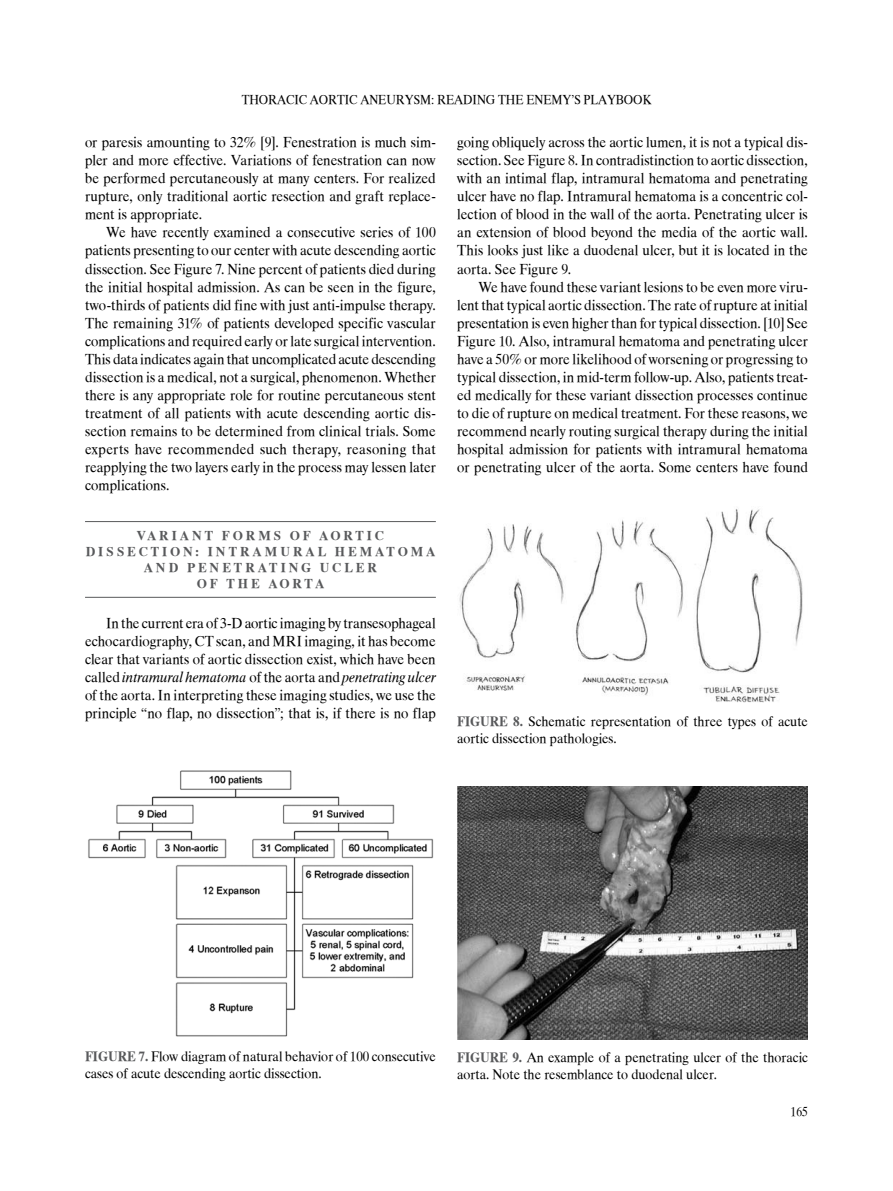
<style>
.page{position:relative;width:893px;height:1191px;background:#fff}
.page>*{position:absolute;margin:0;border:0;box-sizing:border-box;transform-origin:0 0}
.t1{font:15px/18px "UB Times";color:#000;text-align:justify;scale:.95 1}
.t2{font:15px "UB Times Italic";letter-spacing:.01em;color:#000;scale:.95 1}
.t3{font:14.25px/17.1px "UB Times";color:#000;scale:.95 1}
.t4{font:14.25px "UB Times Bold";color:#58595b;scale:.95 1}
.t5{font:13.5px "UB Times Bold";letter-spacing:.235em;color:#58595b}
.t6{font:13.5px "UB Times";color:#000;scale:.9 1}
.t7{font:13.5px "UB Times Bold";letter-spacing:.26em;color:#58595b}
.s1{font-family:"UB Times"}
.s2{font-family:"UB Times Bold";color:#58595b}
</style>
<div class="page">
<hr style="left:85px;top:521px;width:351px;height:1px;background:#58595b">
<hr style="left:85px;top:597px;width:351px;height:1px;background:#58595b">
<img style="left:88px;top:770px;width:346px;height:267px">
<img style="left:459px;top:509px;width:344px;height:194px">
<img style="left:457px;top:787px;width:351px;height:252px">
<p class="t6" style="left:242px;top:92px;width:19px">Thoracic</p>
<p class="t6" style="left:310px;top:92px;width:20px">Aortic</p>
<p class="t6" style="left:360px;top:92px;width:21px">Aneurysm</p>
<p class="t6" style="left:431px;top:92px;width:27px">: Reading</p>
<p class="t6" style="left:498px;top:92px;width:11px">the</p>
<p class="t6" style="left:526px;top:92px;width:21px">Enemy</p>
<p class="t6" style="left:571px;top:92px;width:32px">’s Playbook</p>
<p class="t1" style="left:85px;top:134px;width:371px">or paresis amounting to 32% [9]. Fenestration is much sim&shy;pler and more effective. Variations of fenestration can now be performed percutaneously at many centers. For realized rupture, only traditional aortic resection and graft replace&shy;ment is appropriate.</p>
<p class="t1" style="left:85px;top:224px;width:371px;text-indent:21px">We have recently examined a consecutive series of 100 patients presenting to our center with acute descending aortic dissection. See Figure 7. Nine percent of patients died during the initial hospital admission. As can be seen in the figure, two-thirds of patients did fine with just anti-impulse therapy.<br>The remaining 31% of patients developed specific vascular complications and required early or late surgical intervention.<br>This data indicates again that uncomplicated acute descending dissection is a medical, not a surgical, phenomenon. Whether there is any appropriate role for routine percutaneous stent treatment of all patients with acute descending aortic dis&shy;section remains to be determined from clinical trials. Some experts have recommended such therapy, reasoning that reapplying the two layers early in the process may lessen later complications.</p>
<p class="t5" style="left:137px;top:528px;width:46px">VA RIAN</p>
<p class="t5" style="left:205px;top:528px;width:180px">T FORMS OF AO RTIC</p>
<p class="t5" style="left:86px;top:544px;width:88px">DI SSE CTION</p>
<p class="t7" style="left:195px;top:544px;width:122px">: IN TRAMURAL</p>
<p class="t5" style="left:335px;top:544px;width:100px">HE MATO MA</p>
<p class="t5" style="left:144px;top:560px;width:13px">AND</p>
<p class="t5" style="left:187px;top:560px;width:12px">PENE</p>
<p class="t5" style="left:234px;top:560px;width:58px">TRATING</p>
<p class="t5" style="left:320px;top:560px;width:58px">UCLE R</p>
<p class="t5" style="left:197px;top:577px;width:53px">OF THE</p>
<p class="t5" style="left:269px;top:577px;width:55px">AO RTA</p>
<p class="t1" style="left:85px;top:614px;width:371px;text-indent:21px">In the current era of 3-D aortic imaging by transesophageal echocardiography, CT scan, and MRI imaging, it has become clear that variants of aortic dissection exist, which have been</p>
<p class="t2" style="left:85px;top:669px;width:371px"><span class="s1">called</span> intramural hematoma <span class="s1">of the aorta and</span> penetrating ulcer</p>
<p class="t1" style="left:85px;top:686px;width:371px">of the aorta. In interpreting these imaging studies, we use the principle “no flap, no dissection”; that is, if there is no flap</p>
<p class="t1" style="left:457px;top:134px;width:371px">going obliquely across the aortic lumen, it is not a typical dis&shy;section. See Figure 8. In contradistinction to aortic dissection, with an intimal flap, intramural hematoma and penetrating ulcer have no flap. Intramural hematoma is a concentric col&shy;lection of blood in the wall of the aorta. Penetrating ulcer is an extension of blood beyond the media of the aortic wall.<br>This looks just like a duodenal ulcer, but it is located in the aorta. See Figure 9.</p>
<p class="t1" style="left:457px;top:278px;width:371px;text-indent:21px">We have found these variant lesions to be even more viru&shy;lent that typical aortic dissection. The rate of rupture at initial presentation is even higher than for typical dissection. [10] See Figure 10. Also, intramural hematoma and penetrating ulcer have a 50% or more likelihood of worsening or progressing to typical dissection, in mid-term follow-up. Also, patients treat&shy;ed medically for these variant dissection processes continue to die of rupture on medical treatment. For these reasons, we recommend nearly routing surgical therapy during the initial hospital admission for patients with intramural hematoma or penetrating ulcer of the aorta. Some centers have found</p>
<p class="t3" style="left:457px;top:712px;width:371px;text-indent:33px"><span class="s2">RE 8.</span> Schematic representation of three types of acute aortic dissection pathologies.</p>
<p class="t4" style="left:457px;top:713px;width:10px">FIGU</p>
<p class="t3" style="left:85px;top:1048px;width:371px;text-indent:33px"><span class="s2">RE 7.</span> Flow diagram of natural behavior of 100 consecutive cases of acute descending aortic dissection.</p>
<p class="t4" style="left:85px;top:1048px;width:10px">FIGU</p>
<p class="t3" style="left:457px;top:1048px;width:371px;text-indent:33px"><span class="s2">RE 9.</span> An example of a penetrating ulcer of the thoracic aorta. Note the resemblance to duodenal ulcer.</p>
<p class="t4" style="left:457px;top:1049px;width:10px">FIGU</p>
<p class="t6" style="left:790px;top:1104px;width:21px">165</p>
</div>
